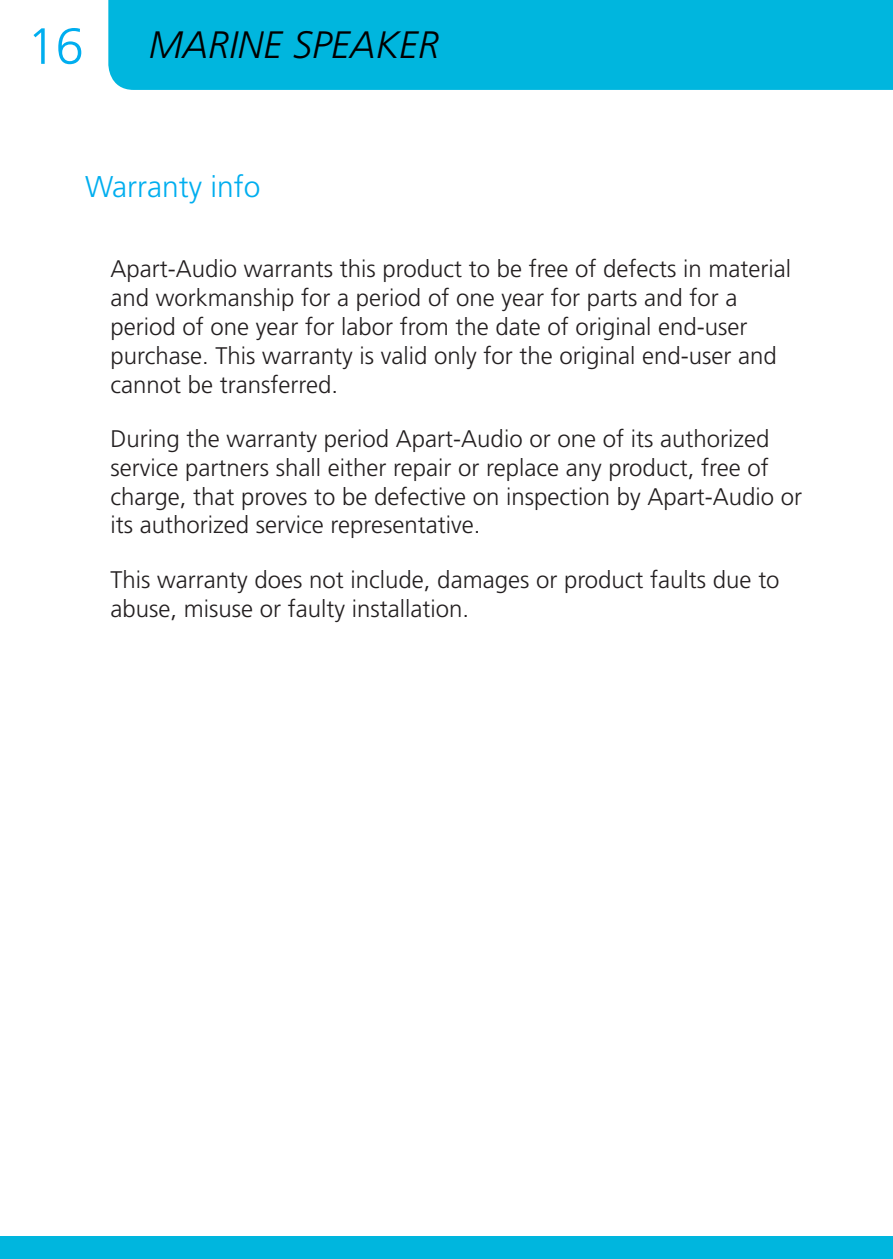
<style>
.page{position:relative;width:893px;height:1259px;background:#fff}
.page>*{position:absolute;margin:0;border:0;box-sizing:border-box;transform-origin:0 0}
.t1{font:300 51px "Frutiger LT Std";color:#00aeef}
.t2{font:italic 300 38.1px "Frutiger LT Std";color:#000}
.Title_Chapter{font:300 30px "Frutiger LT Std";color:#00aeef}
.Text_black{font:300 24px/28.8px "Frutiger LT Std";color:#231f20}
</style>
<div class="page">
<div style="left:108px;top:0;width:785px;height:90px;background:#00b6de"></div>
<div style="left:0;top:1236px;width:893px;height:23px;background:#00b6de"></div>
<h1 class="t1" style="left:27px;top:17px;width:58px">16</h1>
<h2 class="t2" style="left:149px;top:23px;width:292px">MARINE SPEAKER</h2>
<p class="Title_Chapter" style="left:85px;top:170px;width:177px">Warranty info</p>
<p class="Text_black" style="left:111px;top:255px;width:682px">Apart-Audio warrants this product to be free of defects in material and workmanship for a period of one year for parts and for a period of one year for labor from the date of original end-user purchase. This warranty is valid only for the original end-user and cannot be transferred.</p>
<p class="Text_black" style="left:111px;top:425px;width:693px">During the warranty period Apart-Audio or one of its authorized service partners shall either repair or replace any product, free of charge, that proves to be defective on inspection by Apart-Audio or its authorized service representative.</p>
<p class="Text_black" style="left:111px;top:565px;width:671px">This warranty does not include, damages or product faults due to abuse, misuse or faulty installation.</p>
</div>
